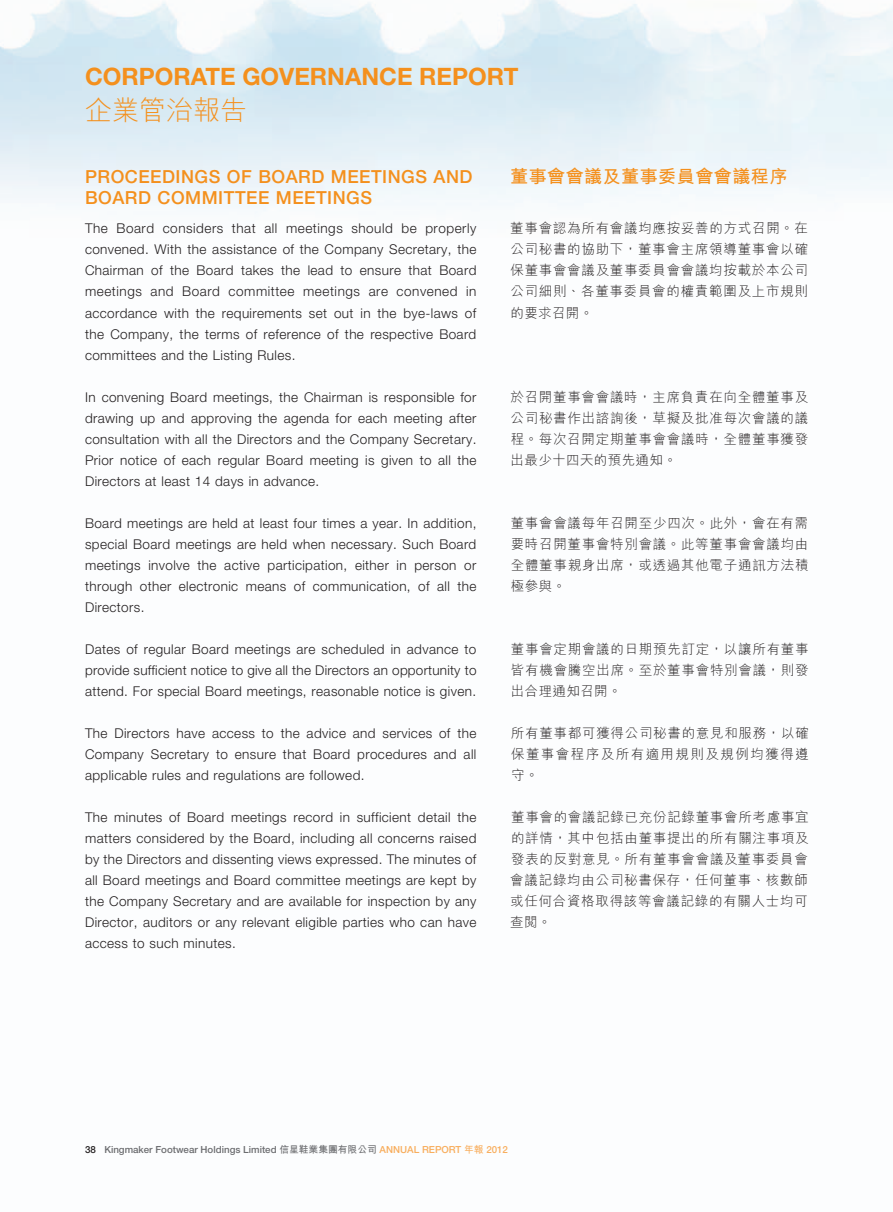
<style>
.page{position:relative;width:893px;height:1212px;background:#fff}
.page>*{position:absolute;margin:0;border:0;box-sizing:border-box;transform-origin:0 0}
.t1{font:300 27px "M Hei HK";color:#f4901d}
.t2{font:700 24px "Helvetica Neue LT Std";color:#f4901d}
.t3{font:500 18px "Helvetica Neue LT Std";letter-spacing:.03em;color:#f4901d}
.t4{font:700 18px "M Hei HK";letter-spacing:.03em;color:#f4901d}
.t5{font:300 13.5px/21px "Helvetica Neue LT Std";letter-spacing:.03em;color:#231f20;text-align:justify}
.t6{font:300 13.5px/21px "M Hei HK";letter-spacing:.055em;color:#231f20;text-align:justify}
.t7{font:500 9.75px "Helvetica Neue LT Std";color:#6c6d70}
.s1{color:#231f20}
.s2{font-family:"M Hei HK";font-weight:700}
.s3{color:#f8ae5e}
.s4{font-family:"M Hei HK";font-weight:700;color:#f8ae5e}
</style>
<div class="page">
<h2 class="t2" style="left:85px;top:62px;width:435px">CORPORATE GOVERNANCE REPORT</h2>
<h1 class="t1" style="left:85px;top:91px;width:163px">企業管治報告</h1>
<h3 class="t3" style="left:85px;top:166px;width:26px">PROCEEDINGS</h3>
<h3 class="t3" style="left:227px;top:166px;width:59px">OF BOARD</h3>
<h3 class="t3" style="left:331px;top:166px;width:29px">MEETINGS</h3>
<h3 class="t3" style="left:434px;top:166px;width:14px">AND</h3>
<h3 class="t3" style="left:85px;top:187px;width:28px">BOARD</h3>
<h3 class="t3" style="left:158px;top:187px;width:27px">COMMITTEE</h3>
<h3 class="t3" style="left:276px;top:187px;width:29px">MEETINGS</h3>
<p class="t5" style="left:85px;top:218px;width:393px">The Board considers that all meetings should be properly convened. With the assistance of the Company Secretary, the Chairman of the Board takes the lead to ensure that Board meetings and Board committee meetings are convened in accordance with the requirements set out in the bye-laws of the Company, the terms of reference of the respective Board committees and the Listing Rules.</p>
<p class="t5" style="left:85px;top:386px;width:393px">In convening Board meetings, the Chairman is responsible for drawing up and approving the agenda for each meeting after consultation with all the Directors and the Company Secretary.<br>Prior notice of each regular Board meeting is given to all the Directors at least 14 days in advance.</p>
<p class="t5" style="left:85px;top:512px;width:393px">Board meetings are held at least four times a year. In addition, special Board meetings are held when necessary. Such Board meetings involve the active participation, either in person or through other electronic means of communication, of all the Directors.</p>
<p class="t5" style="left:85px;top:638px;width:393px">Dates of regular Board meetings are scheduled in advance to provide sufficient notice to give all the Directors an opportunity to attend. For special Board meetings, reasonable notice is given.</p>
<p class="t5" style="left:85px;top:722px;width:393px">The Directors have access to the advice and services of the Company Secretary to ensure that Board procedures and all applicable rules and regulations are followed.</p>
<p class="t5" style="left:85px;top:806px;width:393px">The minutes of Board meetings record in sufficient detail the matters considered by the Board, including all concerns raised by the Directors and dissenting views expressed. The minutes of all Board meetings and Board committee meetings are kept by the Company Secretary and are available for inspection by any Director, auditors or any relevant eligible parties who can have access to such minutes.</p>
<h3 class="t4" style="left:510px;top:163px;width:279px">董事會會議及董事委員會會議程序</h3>
<p class="t6" style="left:510px;top:217px;width:299px">董事會認為所有會議均應按妥善的方式召開。在公司秘書的協助下，董事會主席領導董事會以確保董事會會議及董事委員會會議均按載於本公司公司細則、各董事委員會的權責範圍及上市規則的要求召開。</p>
<p class="t6" style="left:510px;top:385px;width:299px">於召開董事會會議時，主席負責在向全體董事及公司秘書作出諮詢後，草擬及批准每次會議的議程。每次召開定期董事會會議時，全體董事獲發出最少十四天的預先通知。</p>
<p class="t6" style="left:511px;top:512px;width:299px">董事會會議每年召開至少四次。此外，會在有需要時召開董事會特別會議。此等董事會會議均由全體董事親身出席，或透過其他電子通訊方法積極參與。</p>
<p class="t6" style="left:511px;top:638px;width:299px">董事會定期會議的日期預先訂定，以讓所有董事皆有機會騰空出席。至於董事會特別會議，則發出合理通知召開。</p>
<p class="t6" style="left:511px;top:722px;width:299px">所有董事都可獲得公司秘書的意見和服務，以確保董事會程序及所有適用規則及規例均獲得遵守。</p>
<p class="t6" style="left:510px;top:806px;width:300px">董事會的會議記錄已充份記錄董事會所考慮事宜的詳情，其中包括由董事提出的所有關注事項及發表的反對意見。所有董事會會議及董事委員會會議記錄均由公司秘書保存，任何董事、核數師或任何合資格取得該等會議記錄的有關人士均可查閱。</p>
<p class="t7" style="left:85px;top:1144px;width:424px"><span class="s1">38</span> KINGMAKER FOOTWEAR HOLDINGS LIMITED <span class="s2">信星鞋業集團有限公司</span> <span class="s3">ANNUAL REPORT</span> <span class="s4">年報</span> <span class="s3">2012</span></p>
</div>
